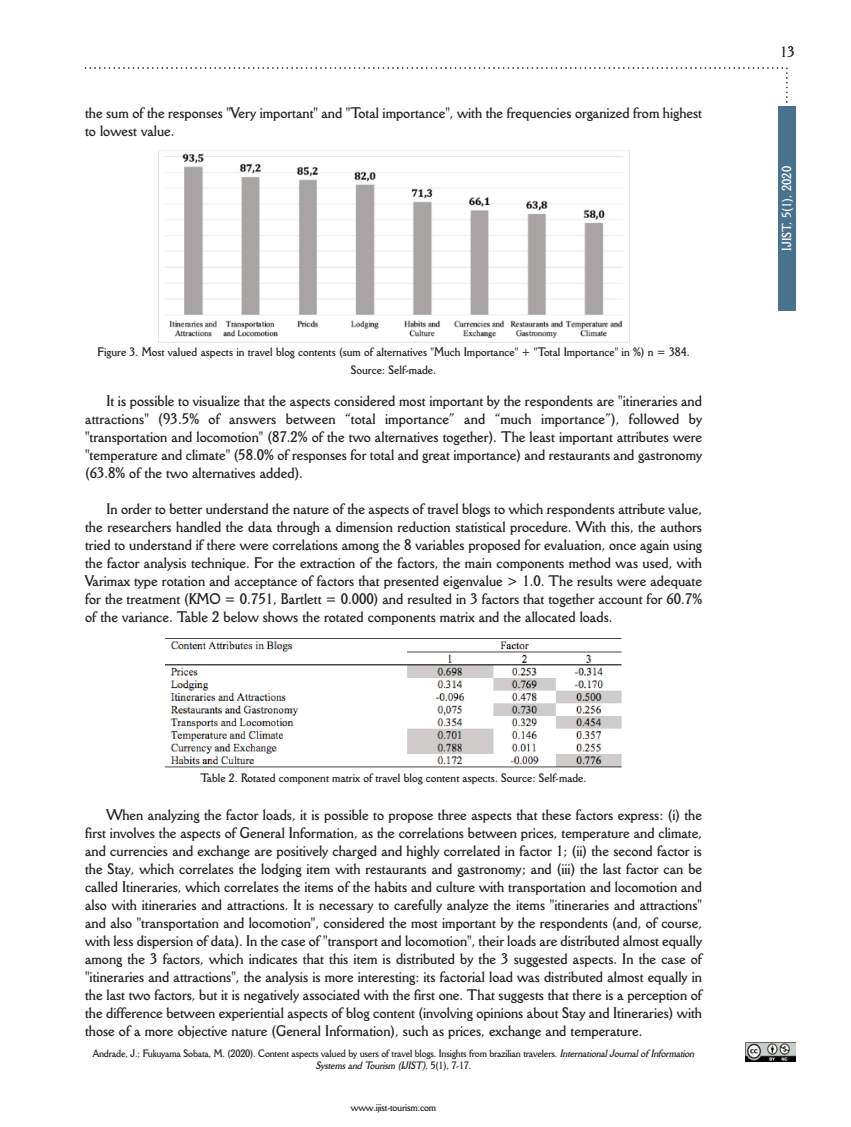
<style>
.page{position:relative;width:851px;height:1127px;background:#fff}
.page>*{position:absolute;margin:0;border:0;box-sizing:border-box;transform-origin:0 0}
.t1{font:700 15px/18px "Della Robbia BT";color:#231f20;text-align:justify;scale:.9 1}
.t2{font:700 12.75px "Della Robbia BT";color:#fff;scale:.9 1}
.t3{font:700 12px/18px "Della Robbia BT";color:#231f20;text-align:center;scale:.9 1}
.t4{font:700 10.5px/12px "Della Robbia BT";letter-spacing:-.02em;color:#231f20;text-align:center;scale:.9 1}
.s1{font-style:italic}
</style>
<div class="page">
<svg style="left:85px;top:67px;width:702px;height:36px"></svg>
<div style="left:777px;top:106px;width:18px;height:204px;background:#48728d"></div>
<div style="left:745px;top:1042px;width:50px;height:20px;background:#020102"></div>
<img style="left:745px;top:1042px;width:50px;height:19px">
<img style="left:158px;top:150px;width:472px;height:193px">
<img style="left:165px;top:638px;width:457px;height:130px">
<p class="t1" style="left:85px;top:104px;width:687px">the sum of the responses "Very important" and "Total importance", with the frequencies organized from highest to lowest value.</p>
<p class="t3" style="left:97px;top:342px;width:659px">Figure 3. Most valued aspects in travel blog contents (sum of alternatives "Much Importance" + "Total Importance" in %) n = 384.<br>Source: Self-made.</p>
<p class="t1" style="left:85px;top:392px;width:687px;text-indent:21px">It is possible to visualize that the aspects considered most important by the respondents are "itineraries and attractions" (93.5% of answers between “total importance” and “much importance”), followed by "transportation and locomotion" (87.2% of the two alternatives together). The least important attributes were "temperature and climate" (58.0% of responses for total and great importance) and restaurants and gastronomy (63.8% of the two alternatives added).</p>
<p class="t1" style="left:85px;top:500px;width:687px;text-indent:21px">In order to better understand the nature of the aspects of travel blogs to which respondents attribute value, the researchers handled the data through a dimension reduction statistical procedure. With this, the authors tried to understand if there were correlations among the 8 variables proposed for evaluation, once again using the factor analysis technique. For the extraction of the factors, the main components method was used, with Varimax type rotation and acceptance of factors that presented eigenvalue &gt; 1.0. The results were adequate for the treatment (KMO = 0.751, Bartlett = 0.000) and resulted in 3 factors that together account for 60.7% of the variance. Table 2 below shows the rotated components matrix and the allocated loads.</p>
<p class="t3" style="left:200px;top:769px;width:430px">Table 2. Rotated component matrix of travel blog content aspects. Source: Self-made.</p>
<p class="t1" style="left:85px;top:806px;width:687px;text-indent:21px">When analyzing the factor loads, it is possible to propose three aspects that these factors express: (i) the first involves the aspects of General Information, as the correlations between prices, temperature and climate, and currencies and exchange are positively charged and highly correlated in factor 1; (ii) the second factor is the Stay, which correlates the lodging item with restaurants and gastronomy; and (iii) the last factor can be called Itineraries, which correlates the items of the habits and culture with transportation and locomotion and also with itineraries and attractions. It is necessary to carefully analyze the items "itineraries and attractions" and also "transportation and locomotion", considered the most important by the respondents (and, of course, with less dispersion of data). In the case of "transport and locomotion", their loads are distributed almost equally among the 3 factors, which indicates that this item is distributed by the 3 suggested aspects. In the case of "itineraries and attractions", the analysis is more interesting: its factorial load was distributed almost equally in the last two factors, but it is negatively associated with the first one. That suggests that there is a perception of the difference between experiential aspects of blog content (involving opinions about Stay and Itineraries) with those of a more objective nature (General Information), such as prices, exchange and temperature.</p>
<p class="t4" style="left:93px;top:1047px;width:672px">Andrade, J.; Fukuyama Sobata, M. (2020). Content aspects valued by users of travel blogs. Insights from brazilian travelers. <span class="s1">InternationalJournalof Information<br>Systems and Tourism (IJIST)</span>, 5 ( 1 ) , 7 - 1 7 .</p>
<p class="t4" style="left:351px;top:1101px;width:96px">www.ijist-tourism.com</p>
<p class="t1" style="left:780px;top:43px;width:18px">13</p>
<p class="t2" style="left:779px;top:251px;width:95px;rotate:-90deg">IJIST, 5(1), 2020</p>
</div>
